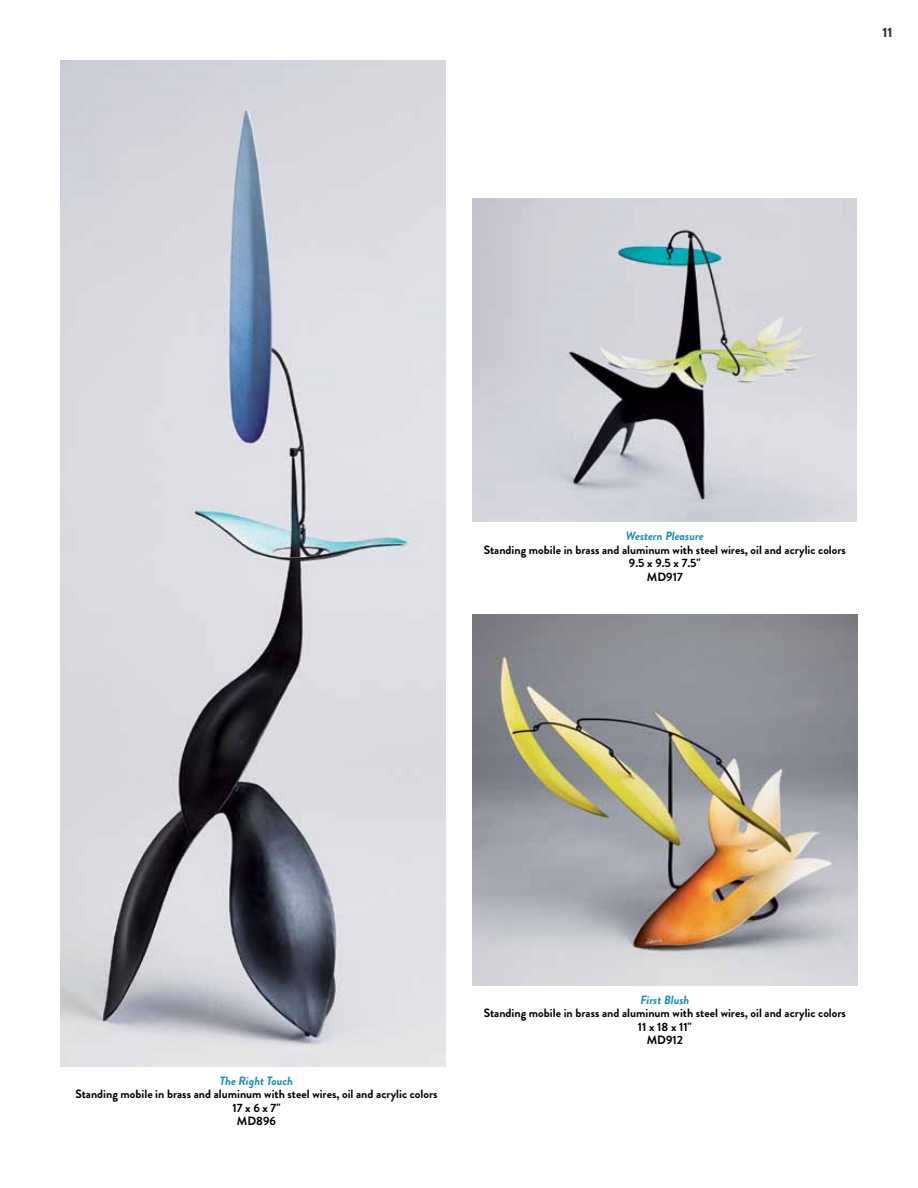
<style>
.page{position:relative;width:918px;height:1188px;background:#fff}
.page>*{position:absolute;margin:0;border:0;box-sizing:border-box;transform-origin:0 0}
.t1{font:900 13.5px "Brandon Grotesque";color:#373736}
.t2{font:700 12px/13.5px "Brandon Grotesque";color:#000;text-align:center}
.t3{font:italic 700 12px "Brandon Grotesque";color:#1791b7}
</style>
<div class="page">
<img style="left:61px;top:61px;width:385px;height:1005px">
<img style="left:472px;top:615px;width:385px;height:371px">
<img style="left:472px;top:198px;width:385px;height:324px">
<p class="t1" style="left:883px;top:22px;width:12px">11</p>
<p class="t3" style="left:626px;top:527px;width:79px">Western Pleasure</p>
<p class="t2" style="left:484px;top:543px;width:364px">Standing mobile in brass and aluminum with steel wires, oil and acrylic colors<br>9.5 x 9.5 x 7.5"<br>MD917</p>
<p class="t3" style="left:220px;top:1072px;width:75px">The Right Touch</p>
<p class="t2" style="left:75px;top:1087px;width:364px">Standing mobile in brass and aluminum with steel wires, oil and acrylic colors<br>17 x 6 x 7"<br>MD896</p>
<p class="t3" style="left:640px;top:991px;width:50px">First Blush</p>
<p class="t2" style="left:484px;top:1006px;width:364px">Standing mobile in brass and aluminum with steel wires, oil and acrylic colors<br>11 x 18 x 11"<br>MD912</p>
</div>
